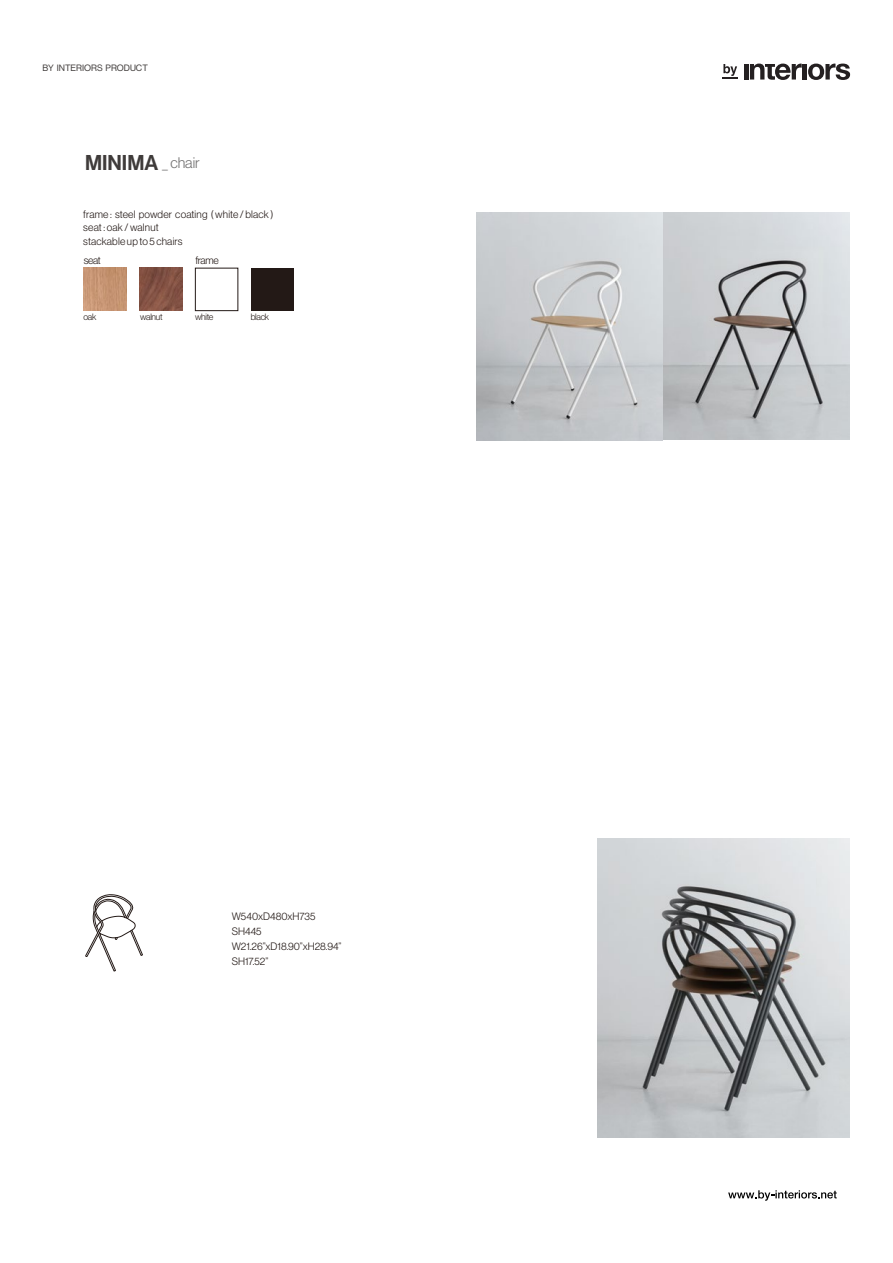
<style>
.page{position:relative;width:893px;height:1263px;background:#fff}
.page>*{position:absolute;margin:0;border:0;box-sizing:border-box;transform-origin:0 0}
.t1{font:21px "N Haas Grotesk DS Pro 65 Md";color:#3f3b3a}
.t2{font:10.5px/15px "N Haas Grotesk DS Pro 45 Lt";color:#231916}
.t3{font:9px "N Haas Grotesk DS Pro 45 Lt";letter-spacing:-.03em;color:#231916}
.t4{font:9px "N Haas Grotesk DS Pro 55 Rg";color:#3f3b3a}
.s1{font-family:"N Haas Grotesk DS Pro 45 Lt";font-size:15px;color:#727171}
</style>
<div class="page">
<svg style="left:85px;top:894px;width:58px;height:78px"></svg>
<img style="left:476px;top:213px;width:373px;height:227px">
<img style="left:597px;top:839px;width:252px;height:299px">
<img style="left:140px;top:268px;width:42px;height:42px">
<img style="left:84px;top:268px;width:42px;height:42px">
<div style="left:195px;top:268px;width:43px;height:43px;background:#fff;border:1px solid #231916"></div>
<div style="left:251px;top:268px;width:42px;height:43px;background:#231916"></div>
<hr style="left:744px;top:64px;width:4px;height:16px;background:#242021">
<svg style="left:750px;top:64px;width:52px;height:16px"></svg>
<hr style="left:803px;top:64px;width:4px;height:16px;background:#242021">
<svg style="left:808px;top:64px;width:42px;height:16px"></svg>
<svg style="left:722px;top:64px;width:16px;height:15px"></svg>
<svg style="left:728px;top:1190px;width:109px;height:11px"></svg>
<p class="t4" style="left:43px;top:63px;width:107px">BY INTERIORS PRODUCT</p>
<h1 class="t1" style="left:85px;top:151px;width:116px">MINIMA <span class="s1">_ chair</span></h1>
<p class="t2" style="left:83px;top:207px;width:192px;line-height:13.5px">frame : steel powder coating ( white / black ) seat : oak / walnut<br>stackable up to 5 chairs</p>
<p class="t2" style="left:84px;top:253px;width:19px">seat</p>
<p class="t2" style="left:195px;top:253px;width:25px">frame</p>
<p class="t3" style="left:83px;top:311px;width:14px">oak</p>
<p class="t3" style="left:140px;top:311px;width:24px">walnut</p>
<p class="t3" style="left:195px;top:311px;width:20px">white</p>
<p class="t3" style="left:251px;top:311px;width:20px">black</p>
<p class="t2" style="left:232px;top:908px;width:111px">W540xD480xH735<br>SH445<br>W21.26”xD18.90”xH28.94”<br>SH17.52”</p>
</div>
